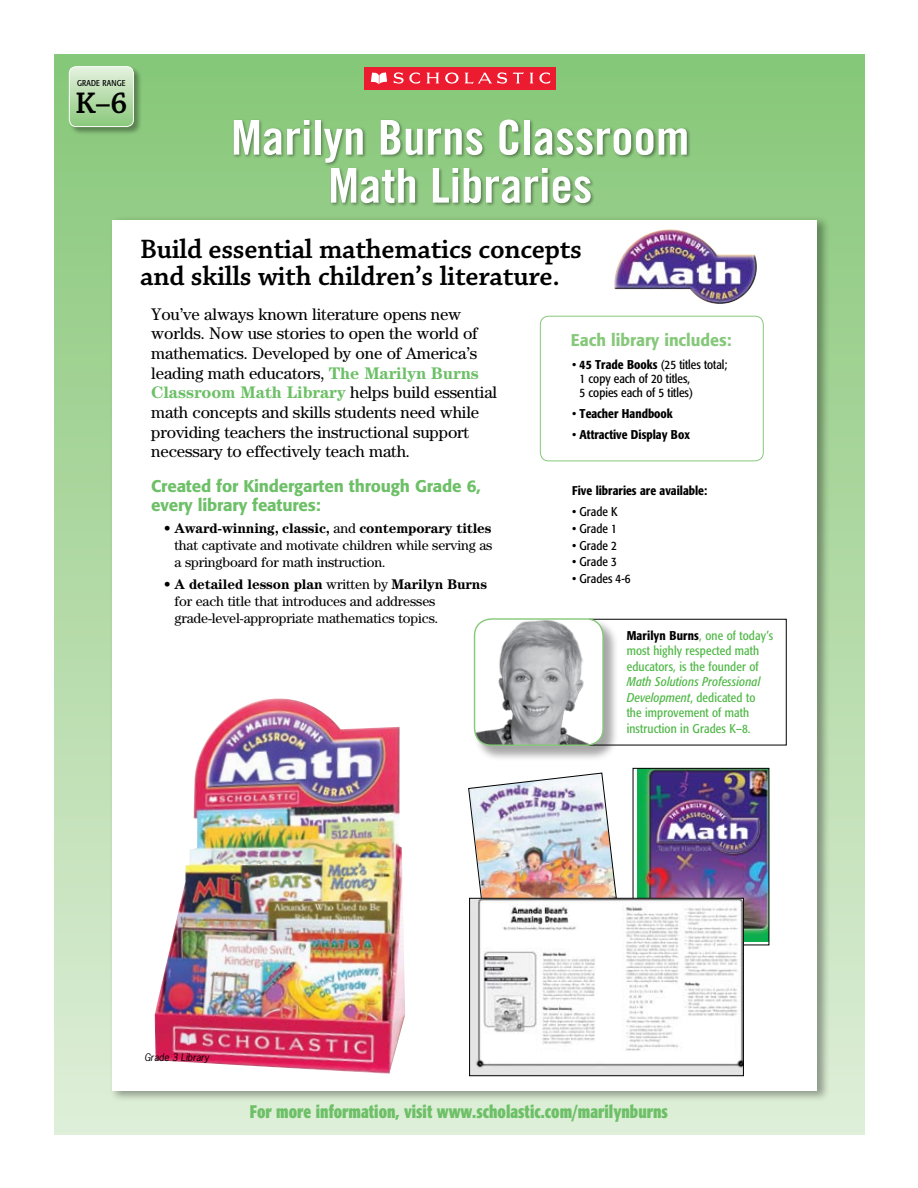
<style>
.page{position:relative;width:918px;height:1188px;background:#fff}
.page>*{position:absolute;margin:0;border:0;box-sizing:border-box;transform-origin:0 0}
.t1{font:48px/48px "Trade Gothic Bold Cond Twenty";color:#fff;text-align:center;scale:1.05 1}
.t2{font:600 31.35px "Chaparral Pro";color:#000}
.t3{font:600 28.05px/26.7px "Chaparral Pro";letter-spacing:-.01em;color:#000}
.t4{font:700 condensed 18px "Formata";color:#6dc067;scale:.9 1}
.t5{font:16.8px/19.6px "Century";letter-spacing:-.01em;color:#000}
.t6{font:500 16.8px/18.1px "Formata";letter-spacing:-.01em;color:#6dc067}
.t7{font:500 16.8px "Formata";color:#86c87a;scale:.95 1}
.t8{font:13.95px/16.8px "Century";letter-spacing:-.01em;color:#000;text-align:justify}
.t9{font:condensed 12.6px/15.5px "Formata";letter-spacing:.01em;color:#51b848}
.t10{font:condensed 12.6px/14px "Formata";color:#000}
.t11{font:500 condensed 12.6px "Formata";color:#000}
.t12{font:italic 9.75px "News Gothic";letter-spacing:-.005em;color:#000}
.t13{font:condensed 8.4px "Formata";letter-spacing:.025em;color:#000}
.s1{font-weight:700;color:#6dc067}
.s2{font-weight:700}
.s3{font-weight:500}
.s4{font-weight:400}
.s5{font-weight:500;color:#000}
.s6{font-style:italic}
</style>
<div class="page">
<div style="left:55px;top:55px;width:810px;height:1080px;background:linear-gradient(to bottom,#86c677,#dfeed8)"></div>
<div style="left:365px;top:68px;width:191px;height:22px;background:#ed1b2f"></div>
<svg style="left:371px;top:72px;width:16px;height:12px"></svg>
<svg style="left:394px;top:72px;width:26px;height:12px"></svg>
<svg style="left:427px;top:73px;width:12px;height:10px"></svg>
<svg style="left:530px;top:72px;width:20px;height:12px"></svg>
<svg style="left:445px;top:73px;width:14px;height:11px"></svg>
<svg style="left:465px;top:72px;width:59px;height:12px"></svg>
<div style="left:69px;top:66px;width:87px;height:83px;background:#000;opacity:.35"></div>
<svg style="left:69px;top:67px;width:64px;height:60px;background:#b7dcad"></svg>
<div style="left:69px;top:66px;width:65px;height:61px;border:1px solid #fff;border-radius:7px"></div>
<div style="left:108px;top:214px;width:735px;height:901px;background:#000;opacity:.35"></div>
<div style="left:112px;top:220px;width:705px;height:871px;background:#fff"></div>
<div style="left:232px;top:118px;width:686px;height:141px;background:#000;opacity:.4"></div>
<img style="left:614px;top:229px;width:80px;height:64px">
<img style="left:155px;top:698px;width:250px;height:376px">
<img style="left:468px;top:779px;width:153px;height:119px">
<img style="left:638px;top:770px;width:129px;height:171px">
<img style="left:471px;top:900px;width:271px;height:174px">
<div style="left:469px;top:898px;width:275px;height:178px;border:1px solid #000"></div>
<div style="left:540px;top:316px;width:224px;height:145px;border:1px solid #86c87a;border-radius:8px"></div>
<div style="left:472px;top:617px;width:164px;height:162px;background:#000;opacity:.35"></div>
<img style="left:475px;top:619px;width:128px;height:126px">
<div style="left:474px;top:618px;width:130px;height:128px;border:1px solid #86c87a;border-radius:17px"></div>
<p class="t13" style="left:77px;top:78px;width:50px">Grade Range</p>
<h2 class="t2" style="left:75px;top:85px;width:54px">K–6</h2>
<h1 class="t1" style="left:231px;top:113px;width:438px">Marilyn Burns Classroom<br>Math Libraries</h1>
<h3 class="t3" style="left:140px;top:237px;width:443px">Build essential mathematics concepts and skills with children’s literature.</h3>
<p class="t5" style="left:151px;top:304px;width:348px">You’ve always known literature opens new worlds. Now use stories to open the world of mathematics. Developed by one of America’s leading math educators, <span class="s1">The Marilyn Burns Classroom Math Library</span> helps build essential math concepts and skills students need while providing teachers the instructional support necessary to effectively teach math.</p>
<p class="t6" style="left:151px;top:477px;width:331px">Created for Kindergarten through Grade 6, every library features:</p>
<p class="t8" style="left:174px;top:520px;width:320px;text-indent:-11px">• <span class="s2">Award-winning, classic,</span> and <span class="s2">contemporary titles </span>that captivate and motivate children while serving as a springboard for math instruction.</p>
<p class="t8" style="left:174px;top:576px;width:314px;text-align:left;text-indent:-11px">• <span class="s2">A detailed lesson plan</span> written by <span class="s2">Marilyn Burns </span>for each title that introduces and addresses grade-level-appropriate mathematics topics.</p>
<p class="t7" style="left:571px;top:330px;width:171px">Each library includes:</p>
<p class="t10" style="left:580px;top:357px;width:149px;text-indent:-7px">• <span class="s3">45 Trade Books</span> (25 titles total;<br>1 copy each of 20 titles,<br>5 copies each of 5 titles)</p>
<p class="t11" style="left:572px;top:406px;width:102px"><span class="s4">•</span> Teacher Handbook</p>
<p class="t11" style="left:572px;top:427px;width:119px"><span class="s4">•</span> Attractive Display Box</p>
<p class="t11" style="left:572px;top:483px;width:136px">Five libraries are available:</p>
<p class="t10" style="left:572px;top:505px;width:47px">• Grade K</p>
<p class="t10" style="left:572px;top:521px;width:46px">• Grade 1</p>
<p class="t10" style="left:572px;top:538px;width:46px">• Grade 2</p>
<p class="t10" style="left:572px;top:555px;width:46px">• Grade 3</p>
<p class="t10" style="left:572px;top:572px;width:60px">• Grades 4-6</p>
<p class="t9" style="left:627px;top:628px;width:148px"><span class="s5">Marilyn Burns</span>, one of today’s most highly respected math educators, is the founder of</p>
<p class="t9" style="left:627px;top:674px;width:135px"><span class="s6">Math Solutions Professional<br>Development</span>, dedicated to the improvement of math instruction in Grades K–8.</p>
<p class="t12" style="left:144px;top:1051px;width:66px">Grade 3 Library</p>
<p class="t4" style="left:250px;top:1100px;width:466px">For more information, visit www.scholastic.com/marilynburns</p>
</div>
